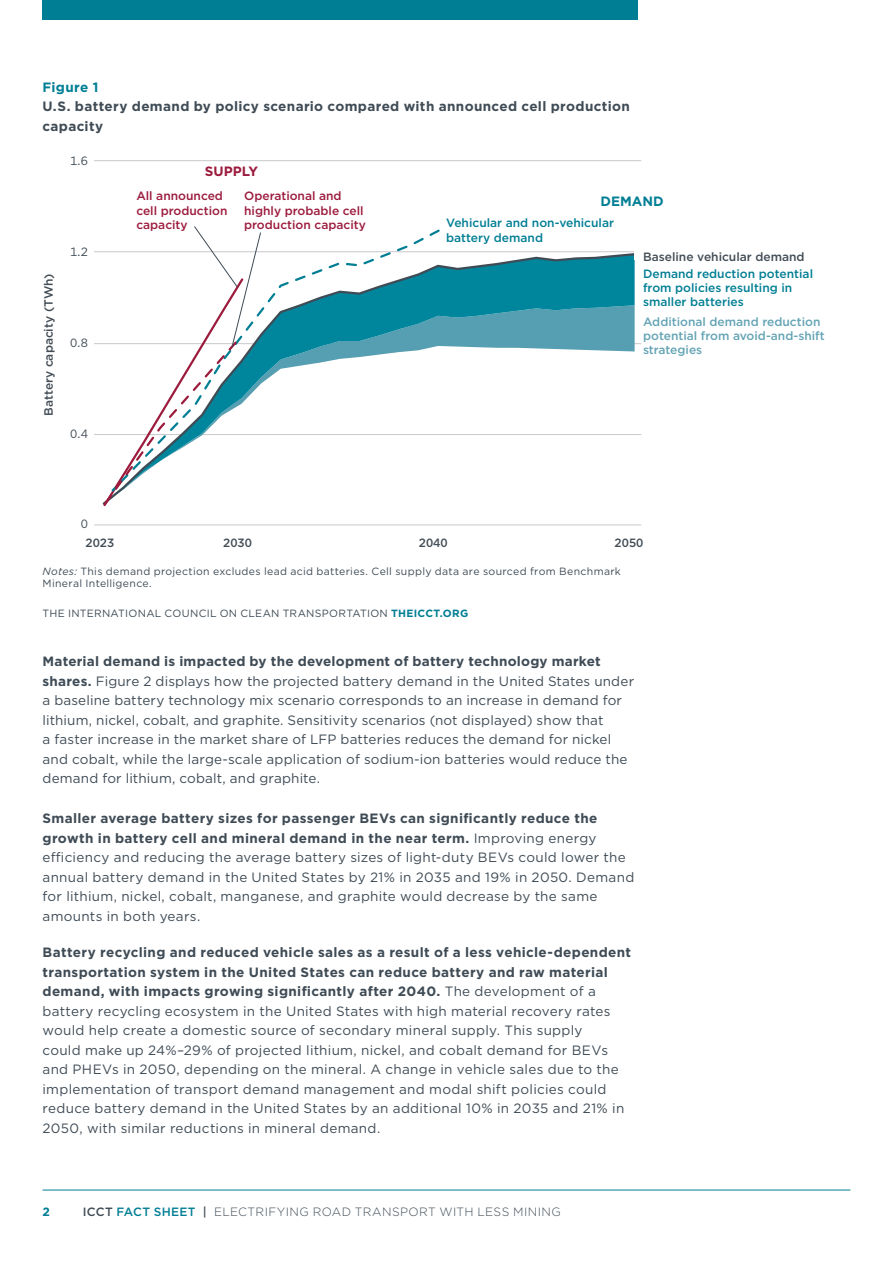
<style>
.page{position:relative;width:893px;height:1263px;background:#fff}
.page>*{position:absolute;margin:0;border:0;box-sizing:border-box;transform-origin:0 0}
.Body_Copy{font:13.5px/19.5px "Gotham";letter-spacing:.02em;color:#3f4b55}
.Figure_Note{font:13.5px/19.5px "Gotham";letter-spacing:.01em;color:#3f4b55}
.Figure___Table_title{font:700 13.5px/19.5px "Gotham";letter-spacing:.025em;color:#3f4b55}
.Figure___Table_number{font:700 13.5px "Gotham";letter-spacing:.01em;color:#007e94}
.t1{font:700 13.5px "Gotham";color:#9c1b3d}
.t2{font:500 12px/14.4px "Gotham";color:#007e94}
.t3{font:500 12px/14.4px "Gotham";color:#9c1b3d}
.t4{font:500 12px/14.4px "Gotham";color:#64a4b5}
.t5{font:500 12px "Gotham";color:#414c55}
.t6{font:300 12px "Gotham";letter-spacing:.03em;color:#3f4b55}
.t7{font:12px "Gotham";color:#414c55}
.t8{font:700 12px "Gotham";color:#007e94}
.Figure_Note-2{font:10.5px/12.6px "Gotham";letter-spacing:.03em;color:#3f4b55}
.Figure_credit{font:10.5px "Gotham";letter-spacing:.025em;color:#3f4b55}
.s1{font-style:italic}
.s2{font-weight:700;color:#007e94}
.s3{font-weight:700}
.s4{font-weight:500}
.s5{font-weight:500;color:#007e94}
</style>
<div class="page">
<hr style="left:43px;top:1190px;width:807px;height:1px;background:#007e94">
<div style="left:43px;top:0;width:595px;height:20px;background:#007e94"></div>
<hr style="left:94px;top:525px;width:547px;height:1px;background:#c9c9cd">
<hr style="left:94px;top:251px;width:547px;height:1px;background:#c9c9cd">
<hr style="left:94px;top:343px;width:547px;height:1px;background:#c9c9cd">
<hr style="left:94px;top:434px;width:547px;height:1px;background:#c9c9cd">
<hr style="left:94px;top:160px;width:547px;height:1px;background:#c9c9cd">
<svg style="left:442px;top:252px;width:193px;height:100px;background:#3f9bad"></svg>
<svg style="left:261px;top:229px;width:181px;height:155px"></svg>
<div style="left:635px;top:247px;width:12px;height:13px;background:#fff"></div>
<svg style="left:101px;top:226px;width:160px;height:281px"></svg>
<p class="Figure___Table_number" style="left:43px;top:78px;width:57px">Figure 1</p>
<p class="Figure___Table_title" style="left:43px;top:97px;width:589px">U.S. battery demand by policy scenario compared with announced cell production capacity</p>
<p class="t7" style="left:70px;top:153px;width:19px">1.6</p>
<p class="t5" style="left:41px;top:416px;width:144px;rotate:-90deg">Battery capacity (TWh)</p>
<p class="t7" style="left:70px;top:244px;width:19px">1.2</p>
<p class="t7" style="left:70px;top:335px;width:19px">0.8</p>
<p class="t7" style="left:70px;top:426px;width:19px">0.4</p>
<p class="t1" style="left:205px;top:162px;width:55px">SUPPLY</p>
<p class="t3" style="left:244px;top:189px;width:123px">Operational and highly probable cell production capacity</p>
<p class="t3" style="left:136px;top:189px;width:93px">All announced cell production capacity</p>
<p class="Figure___Table_number" style="left:601px;top:192px;width:65px">DEMAND</p>
<p class="t2" style="left:446px;top:216px;width:169px">Vehicular and non-vehicular battery demand</p>
<p class="t5" style="left:643px;top:249px;width:163px">Baseline vehicular demand</p>
<p class="t2" style="left:643px;top:266px;width:171px">Demand reduction potential from policies resulting in smaller batteries</p>
<p class="t4" style="left:643px;top:314px;width:183px">Additional demand reduction potential from avoid-and-shift strategies</p>
<p class="t7" style="left:81px;top:516px;width:9px">0</p>
<p class="t5" style="left:86px;top:535px;width:30px">2023</p>
<p class="t5" style="left:223px;top:535px;width:30px">2030</p>
<p class="t5" style="left:419px;top:535px;width:30px">2040</p>
<p class="t5" style="left:615px;top:535px;width:30px">2050</p>
<p class="Figure_Note-2" style="left:43px;top:565px;width:580px"><span class="s1">Notes:</span> This demand projection excludes lead acid batteries. Cell supply data are sourced from Benchmark<br>Mineral Intelligence.</p>
<p class="Figure_credit" style="left:43px;top:607px;width:427px">THE INTERNATIONAL COUNCIL ON CLEAN TRANSPORTATION <span class="s2">THEICCT.ORG</span></p>
<p class="Figure_Note" style="left:43px;top:651px;width:593px"><span class="s3">Material demand is impacted by the development of battery technology market shares.</span> Figure 2 displays how the projected battery demand in the United States under a baseline battery technology mix scenario corresponds to an increase in demand for lithium, nickel, cobalt, and graphite. Sensitivity scenarios (not displayed) show that<br>a faster increase in the market share of LFP batteries reduces the demand for nickel and cobalt, while the large-scale application of sodium-ion batteries would reduce the demand for lithium, cobalt, and graphite.</p>
<p class="Body_Copy" style="left:43px;top:808px;width:593px"><span class="s3">Smaller average battery sizes for passenger BEVs can significantly reduce the growth in battery cell and mineral demand in the near term.</span> Improving energy efficiency and reducing the average battery sizes of light-duty BEVs could lower the annual battery demand in the United States by 21% in 2035 and 19% in 2050. Demand for lithium, nickel, cobalt, manganese, and graphite would decrease by the same amounts in both years.</p>
<p class="Body_Copy" style="left:43px;top:942px;width:590px"><span class="s3">Battery recycling and reduced vehicle sales as a result of a less vehicle-dependent transportation system in the United States can reduce battery and raw material demand, with impacts growing significantly after 2040.</span> The development of a battery recycling ecosystem in the United States with high material recovery rates would help create a domestic source of secondary mineral supply. This supply<br>could make up 24%–29% of projected lithium, nickel, and cobalt demand for BEVs and PHEVs in 2050, depending on the mineral. A change in vehicle sales due to the implementation of transport demand management and modal shift policies could reduce battery demand in the United States by an additional 10% in 2035 and 21% in 2050, with similar reductions in mineral demand.</p>
<p class="t8" style="left:43px;top:1203px;width:9px">2</p>
<p class="t6" style="left:83px;top:1204px;width:479px"><span class="s4">ICCT</span> <span class="s5">FACT SHEET</span> <span class="s4">|</span> ELECTRIFYING ROAD TRANSPORT WITH LESS MINING</p>
</div>
